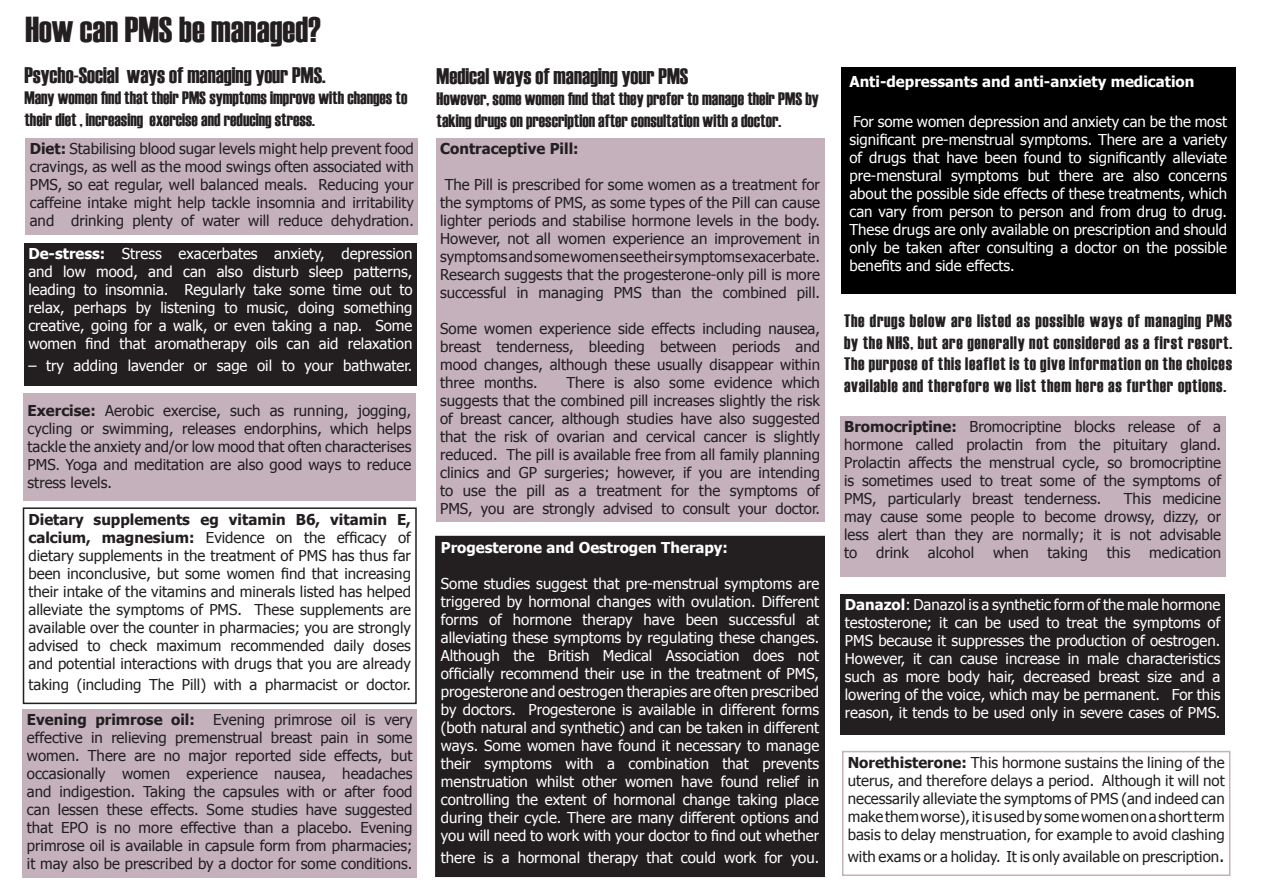
<style>
.page{position:relative;width:1263px;height:893px;background:#fff}
.page>*{position:absolute;margin:0;border:0;box-sizing:border-box;transform-origin:0 0}
.t1{font:36px "Haettenschweiler";color:#231f20}
.t2{font:22.5px "Haettenschweiler";color:#231f20}
.t3{font:18px/21.6px "Haettenschweiler";color:#231f20}
.t4{font:15px/18px "Tahoma";color:#231f20;text-align:justify}
.t5{font:15px/18px "Tahoma";color:#fff;text-align:justify}
.t6{font:700 15px "Tahoma";color:#fff}
.t7{font:700 15px "Tahoma";color:#231f20}
.s1{font-weight:700}
.s2{font-size:13.5px}
.s3{font-size:18px}
</style>
<div class="page">
<div style="left:436px;top:138px;width:388px;height:384px;background:#c4b1bc"></div>
<div style="left:23px;top:507px;width:394px;height:197px;border:2px solid #231f20"></div>
<div style="left:436px;top:536px;width:388px;height:340px;background:#231f20"></div>
<div style="left:435px;top:536px;width:390px;height:341px;border:2px solid #231f20"></div>
<div style="left:23px;top:709px;width:394px;height:168px;background:#c4b1bc"></div>
<div style="left:840px;top:417px;width:385px;height:160px;background:#c4b1bc"></div>
<div style="left:840px;top:594px;width:385px;height:141px;background:#231f20"></div>
<div style="left:26px;top:138px;width:392px;height:97px;background:#c4b1bc"></div>
<div style="left:24px;top:243px;width:393px;height:143px;background:#231f20"></div>
<div style="left:842px;top:751px;width:388px;height:125px;border:2px solid #c4b1bc"></div>
<div style="left:23px;top:393px;width:393px;height:108px;background:#c4b1bc"></div>
<div style="left:841px;top:67px;width:395px;height:226px;background:#000"></div>
<h1 class="t1" style="left:26px;top:5px;width:297px">How can PMS be managed?</h1>
<h2 class="t2" style="left:24px;top:60px;width:303px">Psycho-Social ways of managing your PMS.</h2>
<p class="t3" style="left:24px;top:87px;width:384px">Many women find that their PMS symptoms improve with changes to their diet , increasing exercise and reducing stress.</p>
<p class="t4" style="left:30px;top:139px;width:386px"><span class="s1">Diet:</span> Stabilising blood sugar levels might help prevent food cravings, as well as the mood swings often associated with PMS, so eat regular, well balanced meals. Reducing your caffeine intake might help tackle insomnia and irritability and drinking plenty of water will reduce dehydration.</p>
<p class="t5" style="left:28px;top:244px;width:386px"><span class="s1">De-stress:</span> Stress exacerbates anxiety, depression and low mood, and can also disturb sleep patterns, leading to insomnia. Regularly take some time out to relax, perhaps by listening to music, doing something creative, going for a walk, or even taking a nap. Some women find that aromatherapy oils can aid relaxation</p>
<p class="t5" style="left:28px;top:356px;width:386px">– try adding lavender or sage oil to your bathwater.</p>
<p class="t4" style="left:28px;top:401px;width:385px"><span class="s1">Exercise:</span> Aerobic exercise, such as running, jogging, cycling or swimming, releases endorphins, which helps tackle the anxiety and/or low mood that often characterises PMS<span class="s2">.</span> Yoga and meditation are also good ways to reduce stress levels.</p>
<p class="t4" style="left:29px;top:509px;width:384px"><span class="s1">Dietary supplements eg vitamin B6, vitamin E, calcium, magnesium:</span> Evidence on the efficacy of dietary supplements in the treatment of PMS has thus far been inconclusive, but some women find that increasing their intake of the vitamins and minerals listed has helped alleviate the symptoms of PMS. These supplements are available over the counter in pharmacies; you are strongly advised to check maximum recommended daily doses and potential interactions with drugs that you are already</p>
<p class="t4" style="left:29px;top:675px;width:384px">taking (including The Pill) with a pharmacist or doctor.</p>
<p class="t4" style="left:27px;top:710px;width:387px"><span class="s1">Evening primrose oil:</span> Evening primrose oil is very effective in relieving premenstrual breast pain in some women. There are no major reported side effects, but occasionally women experience nausea, headaches and indigestion. Taking the capsules with or after food can lessen these effects. Some studies have suggested that EPO is no more effective than a placebo. Evening primrose oil is available in capsule form from pharmacies; it may also be prescribed by a doctor for some conditions.</p>
<h2 class="t2" style="left:437px;top:61px;width:253px">Medical ways of managing your PMS</h2>
<p class="t3" style="left:437px;top:88px;width:384px">However, some women find that they prefer to manage their PMS by taking drugs on prescription after consultation with a doctor.</p>
<p class="t7" style="left:440px;top:138px;width:140px">Contraceptive Pill:</p>
<p class="t4" style="left:440px;top:175px;width:381px;text-align:center">The Pill is prescribed for some women as a treatment for the symptoms of PMS, as some types of the Pill can cause lighter periods and stabilise hormone levels in the body.<br>However, not all women experience an improvement in symptoms and some women see their symptoms exacerbate.<br>Research suggests that the progesterone-only pill is more successful in managing PMS than the combined pill.</p>
<p class="t4" style="left:440px;top:319px;width:381px">Some women experience side effects including nausea, breast tenderness, bleeding between periods and mood changes, although these usually disappear within three months.</p>
<p class="t4" style="left:440px;top:373px;width:381px;text-indent:126px">There is also some evidence which suggests that the combined pill increases slightly the risk of breast cancer, although studies have also suggested that the risk of ovarian and cervical cancer is slightly reduced. The pill is available free from all family planning clinics and GP surgeries; however, if you are intending to use the pill as a treatment for the symptoms of PMS, you are strongly advised to consult your doctor.</p>
<p class="t6" style="left:441px;top:537px;width:289px">Progesterone and Oestrogen Therapy:</p>
<p class="t5" style="left:441px;top:574px;width:380px">Some studies suggest that pre-menstrual symptoms are triggered by hormonal changes with ovulation. Different forms of hormone therapy have been successful at alleviating these symptoms by regulating these changes.<br>Although the British Medical Association does not officially recommend their use in the treatment of PMS, progesterone and oestrogen therapies are often prescribed by doctors. Progesterone is available in different forms (both natural and synthetic) and can be taken in different ways. Some women have found it necessary to manage their symptoms with a combination that prevents menstruation whilst other women have found relief in controlling the extent of hormonal change taking place during their cycle. There are many different options and you will need to work with your doctor to find out whether</p>
<p class="t5" style="left:441px;top:847px;width:380px">there is a hormonal therapy that could work for you.</p>
<p class="t6" style="left:849px;top:71px;width:347px">Anti-depressants and anti-anxiety medication</p>
<p class="t5" style="left:849px;top:111px;width:379px">For some women depression and anxiety can be the most significant pre-menstrual symptoms. There are a variety of drugs that have been found to significantly alleviate pre-menstural symptoms but there are also concerns about the possible side effects of these treatments, which can vary from person to person and from drug to drug.<br>These drugs are only available on prescription and should only be taken after consulting a doctor on the possible benefits and side effects.</p>
<p class="t3" style="left:844px;top:310px;width:389px;text-align:justify">The drugs below are listed as possible ways of managing PMS by the NHS, but are generally not considered as a first resort.<br>The purpose of this leaflet is to give information on the choices available and therefore we list them here as further options.</p>
<p class="t4" style="left:844px;top:417px;width:379px"><span class="s1">Bromocriptine:</span> Bromocriptine blocks release of a hormone called prolactin from the pituitary gland.<br>Prolactin affects the menstrual cycle, so bromocriptine is sometimes used to treat some of the symptoms of PMS, particularly breast tenderness.</p>
<p class="t4" style="left:844px;top:489px;width:379px;text-indent:280px">This medicine may cause some people to become drowsy, dizzy, or less alert than they are normally; it is not advisable to</p>
<p class="t4" style="left:876px;top:543px;width:34px">drink</p>
<p class="t4" style="left:928px;top:543px;width:48px">alcohol</p>
<p class="t4" style="left:993px;top:543px;width:37px">when</p>
<p class="t4" style="left:1047px;top:543px;width:42px">taking</p>
<p class="t4" style="left:1107px;top:543px;width:25px">this</p>
<p class="t4" style="left:1149px;top:543px;width:73px">medication</p>
<p class="t5" style="left:845px;top:595px;width:377px"><span class="s1">Danazol</span>: Danazol is a synthetic form of the male hormone testosterone; it can be used to treat the symptoms of PMS because it suppresses the production of oestrogen.<br>However, it can cause increase in male characteristics such as more body hair, decreased breast size and a lowering of the voice, which may be permanent. For this reason, it tends to be used only in severe cases of PMS.</p>
<p class="t4" style="left:848px;top:753px;width:378px"><span class="s1">Norethisterone:</span> This hormone sustains the lining of the uterus, and therefore delays a period. Although it will not necessarily alleviate the symptoms of PMS (and indeed can make them worse), it is used by some women on a short term basis to delay menstruation, for example to avoid clashing</p>
<p class="t4" style="left:848px;top:846px;width:378px">with exams or a holiday. It is only available on prescription<span class="s3">.</span></p>
</div>
